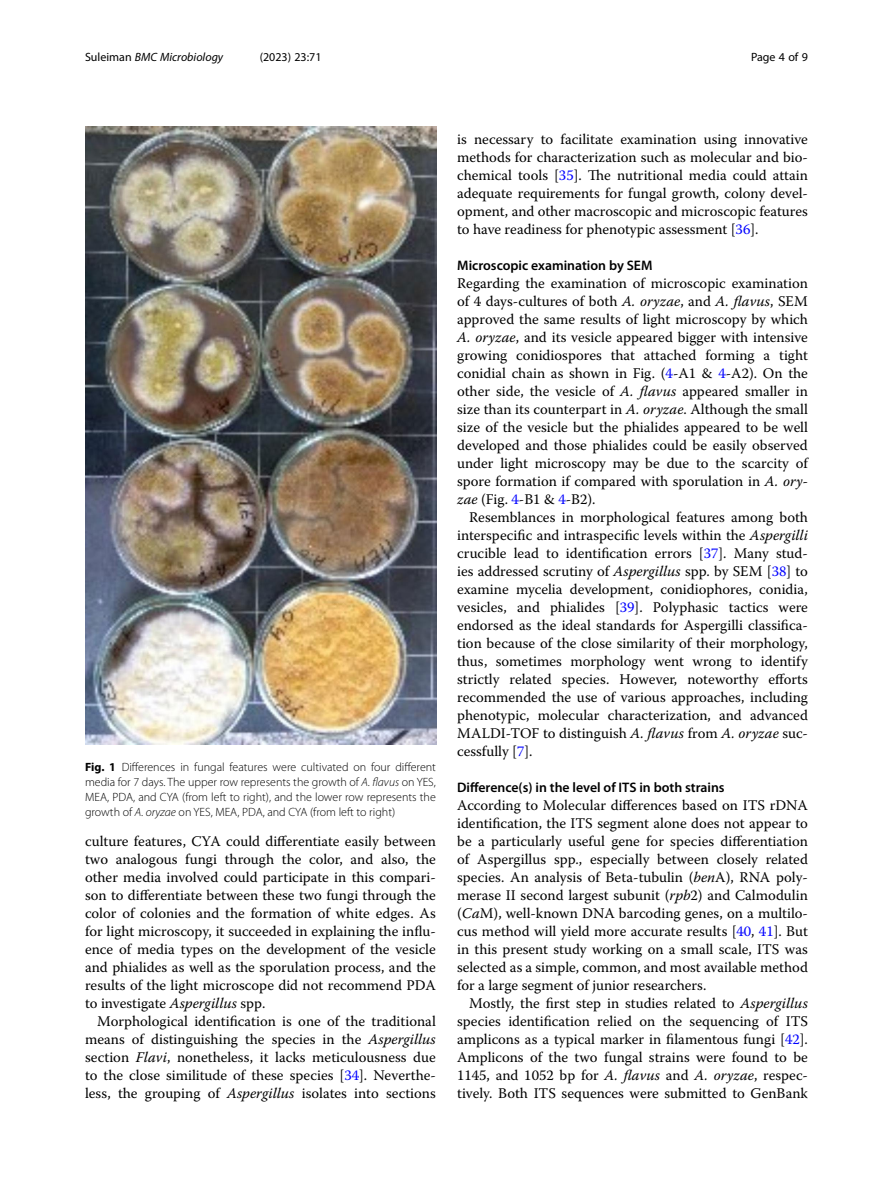
<style>
.page{position:relative;width:893px;height:1191px;background:#fff}
.page>*{position:absolute;margin:0;border:0;box-sizing:border-box;transform-origin:0 0}
.Body_Text_Indent{font:14.7px/18px "Warnock Pro";color:#000;text-align:justify}
.Body_Text{font:14.7px/18px "Warnock Pro";color:#000;text-align:justify}
.Head_2{font:600 13.8px "Myriad Pro";color:#000}
.Figure_Caption{font:300 12px/15px "Myriad Pro";color:#000;text-align:justify}
.t1{font:italic 12px "Myriad Pro";color:#000}
.t2{font:12px "Myriad Pro";color:#000}
.s1{font-style:normal}
.s2{font-weight:700}
.s3{font-style:italic}
.s4{color:#00f}
</style>
<div class="page">
<img style="left:85px;top:126px;width:351px;height:618px">
<p class="t1" style="left:85px;top:50px;width:140px"><span class="s1">Suleiman</span> BMC Microbiology</p>
<p class="t2" style="left:260px;top:50px;width:63px">(2023) 23:71</p>
<p class="t2" style="left:751px;top:50px;width:58px">Page 4 of 9</p>
<p class="Figure_Caption" style="left:85px;top:759px;width:352px"><span class="s2">Fig. 1</span> Differences in fungal features were cultivated on four different media for 7 days. The upper row represents the growth of <span class="s3">A. flavus</span> on YES, MEA, PDA, and CYA (from left to right), and the lower row represents the growth of <span class="s3">A. oryzae</span> on YES, MEA, PDA, and CYA (from left to right)</p>
<p class="Body_Text_Indent" style="left:85px;top:832px;width:352px">culture features, CYA could differentiate easily between two analogous fungi through the color, and also, the other media involved could participate in this compari&shy;son to differentiate between these two fungi through the color of colonies and the formation of white edges. As for light microscopy, it succeeded in explaining the influ&shy;ence of media types on the development of the vesicle and phialides as well as the sporulation process, and the results of the light microscope did not recommend PDA to investigate <span class="s3">Aspergillus</span> spp.</p>
<p class="Body_Text_Indent" style="left:85px;top:1012px;width:352px;text-indent:12px">Morphological identification is one of the traditional means of distinguishing the species in the <span class="s3">Aspergillus </span>section <span class="s3">Flavi</span>, nonetheless, it lacks meticulousness due to the close similitude of these species [<span class="s4">34</span>]. Neverthe&shy;less, the grouping of <span class="s3">Aspergillus</span> isolates into sections</p>
<p class="Body_Text_Indent" style="left:457px;top:130px;width:352px">is necessary to facilitate examination using innovative methods for characterization such as molecular and bio&shy;chemical tools [<span class="s4">35</span>]. The nutritional media could attain adequate requirements for fungal growth, colony devel&shy;opment, and other macroscopic and microscopic features to have readiness for phenotypic assessment [<span class="s4">36</span>].</p>
<p class="Head_2" style="left:457px;top:257px;width:197px">Microscopic examination by SEM</p>
<p class="Body_Text" style="left:457px;top:274px;width:352px">Regarding the examination of microscopic examination of 4 days-cultures of both <span class="s3">A. oryzae</span>, and <span class="s3">A. flavus</span>, SEM approved the same results of light microscopy by which <span class="s3">A. oryzae</span>, and its vesicle appeared bigger with intensive growing conidiospores that attached forming a tight conidial chain as shown in Fig. (<span class="s4">4</span>-A1 &amp; <span class="s4">4</span>-A2). On the other side, the vesicle of <span class="s3">A. flavus</span> appeared smaller in size than its counterpart in <span class="s3">A. oryzae</span>. Although the small size of the vesicle but the phialides appeared to be well developed and those phialides could be easily observed under light microscopy may be due to the scarcity of spore formation if compared with sporulation in <span class="s3">A. ory&shy;zae</span> (Fig. <span class="s4">4</span>-B1 &amp; <span class="s4">4</span>-B2).</p>
<p class="Body_Text_Indent" style="left:457px;top:508px;width:352px;text-indent:12px">Resemblances in morphological features among both interspecific and intraspecific levels within the <span class="s3">Aspergilli </span>crucible lead to identification errors [<span class="s4">37</span>]. Many stud&shy;ies addressed scrutiny of <span class="s3">Aspergillus</span> spp. by SEM [<span class="s4">38</span>] to examine mycelia development, conidiophores, conidia, vesicles, and phialides [<span class="s4">39</span>]. Polyphasic tactics were endorsed as the ideal standards for Aspergilli classifica&shy;tion because of the close similarity of their morphology, thus, sometimes morphology went wrong to identify strictly related species. However, noteworthy efforts recommended the use of various approaches, including phenotypic, molecular characterization, and advanced MALDI-TOF to distinguish <span class="s3">A. flavus</span> from <span class="s3">A. oryzae</span> suc&shy;cessfully [<span class="s4">7</span>].</p>
<p class="Head_2" style="left:457px;top:779px;width:269px">Difference(s) in the level of ITS in both strains</p>
<p class="Body_Text" style="left:457px;top:796px;width:352px">According to Molecular differences based on ITS rDNA identification, the ITS segment alone does not appear to be a particularly useful gene for species differentiation of Aspergillus spp., especially between closely related species. An analysis of Beta-tubulin (<span class="s3">ben</span>A), RNA poly&shy;merase II second largest subunit (<span class="s3">rpb</span>2) and Calmodulin (<span class="s3">Ca</span>M), well-known DNA barcoding genes, on a multilo&shy;cus method will yield more accurate results [<span class="s4">40</span>, <span class="s4">41</span>]. But in this present study working on a small scale, ITS was selected as a simple, common, and most available method for a large segment of junior researchers.</p>
<p class="Body_Text_Indent" style="left:457px;top:994px;width:352px;text-indent:12px">Mostly, the first step in studies related to <span class="s3">Aspergillus </span>species identification relied on the sequencing of ITS amplicons as a typical marker in filamentous fungi [<span class="s4">42</span>].<br>Amplicons of the two fungal strains were found to be 1145, and 1052 bp for <span class="s3">A. flavus</span> and <span class="s3">A. oryzae</span>, respec&shy;tively. Both ITS sequences were submitted to GenBank</p>
</div>
